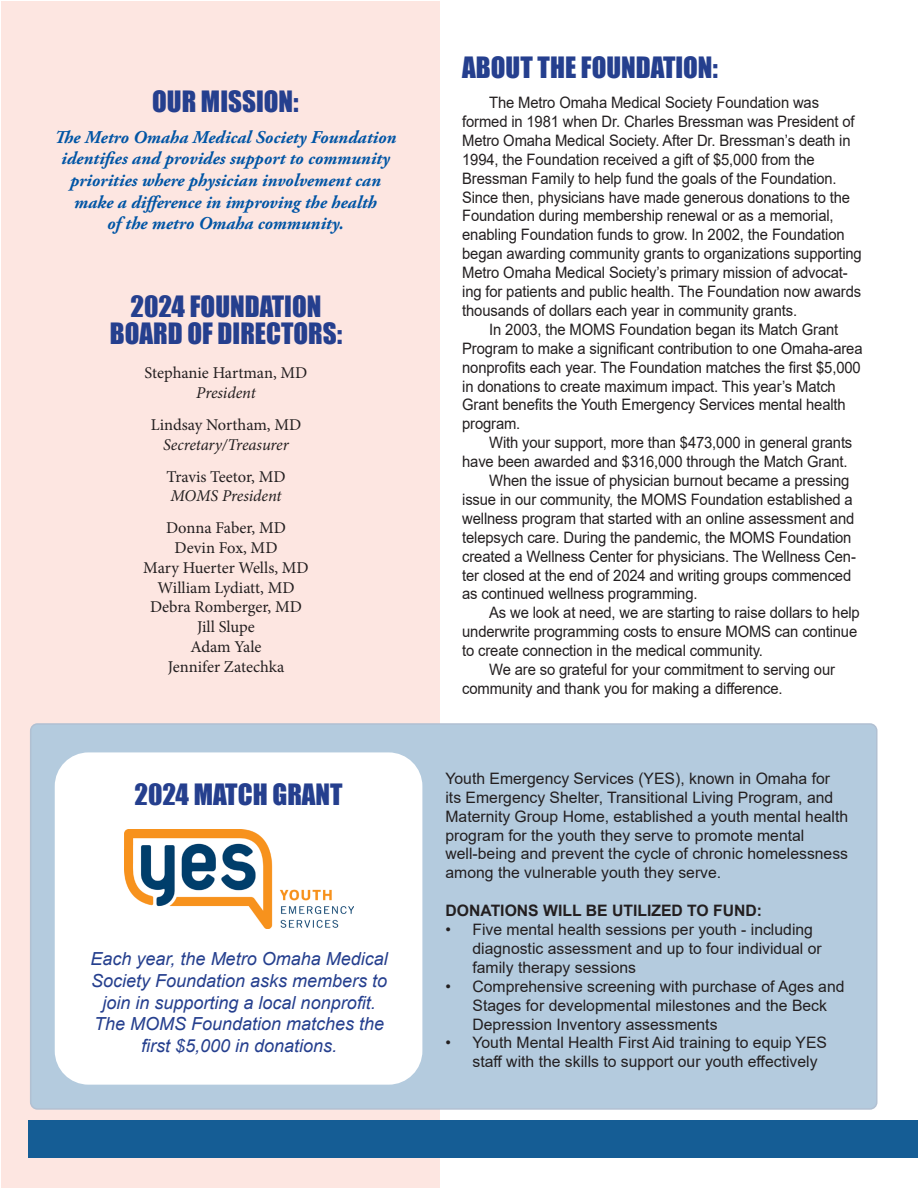
<style>
.page{position:relative;width:918px;height:1188px;background:#fff}
.page>*{position:absolute;margin:0;border:0;box-sizing:border-box;transform-origin:0 0}
.t1{font:27px/27px "Impact";color:#253f8e;text-align:center}
.t2{font:italic 700 18px/21.6px "Adobe Garamond Pro";color:#0155a5;text-align:center}
.t3{font:italic 18px/21.6px "Arial";color:#253f8e;text-align:center}
.t4{font:16.5px/19.8px "Minion Pro";color:#231f20;text-align:center}
.t5{font:italic 16.5px "Minion Pro";letter-spacing:-.01em;color:#231f20}
.t6{font:15.75px/18.9px "Arial";letter-spacing:-.01em;color:#231f20;scale:.94 1}
.t7{font:15.75px/18.9px "Arial";letter-spacing:-.01em;color:#231f20}
.t8{font:700 15.75px "Arial";color:#231f20}
</style>
<div class="page">
<div style="left:1px;top:1px;width:438px;height:1186px;background:#fde6e1"></div>
<div style="left:31px;top:724px;width:846px;height:385px;background:#b4cbde;border-radius:7px"></div>
<div style="left:30px;top:723px;width:847px;height:387px;border:2px solid #b1c0d2;border-radius:7px"></div>
<div style="left:28px;top:1121px;width:890px;height:37px;background:#155d95"></div>
<div style="left:55px;top:752px;width:367px;height:333px;background:#fff;border-radius:34px"></div>
<img style="left:124px;top:830px;width:230px;height:98px">
<p class="t1" style="left:152px;top:87px;width:148px">OUR MISSION:</p>
<p class="t2" style="left:55px;top:127px;width:343px">The Metro Omaha Medical Society Foundation identifies and provides support to community priorities where physician involvement can make a difference in improving the health<br>of the metro Omaha community.</p>
<p class="t1" style="left:110px;top:292px;width:234px">2024 FOUNDATION<br>BOARD OF DIRECTORS:</p>
<p class="t4" style="left:145px;top:363px;width:164px">Stephanie Hartman, MD</p>
<p class="t5" style="left:196px;top:382px;width:61px">President</p>
<p class="t4" style="left:151px;top:415px;width:152px">Lindsay Northam, MD</p>
<p class="t5" style="left:163px;top:433px;width:127px">Secretary/Treasurer</p>
<p class="t4" style="left:167px;top:466px;width:120px">Travis Teetor, MD</p>
<p class="t5" style="left:170px;top:485px;width:113px">MOMS President</p>
<p class="t4" style="left:166px;top:518px;width:121px">Donna Faber, MD<br>Devin Fox, MD</p>
<p class="t4" style="left:143px;top:558px;width:167px">Mary Huerter Wells, MD</p>
<p class="t4" style="left:157px;top:577px;width:139px">William Lydiatt, MD</p>
<p class="t4" style="left:150px;top:597px;width:153px">Debra Romberger, MD<br>Jill Slupe</p>
<p class="t4" style="left:168px;top:637px;width:118px">Adam Yale<br>Jennifer Zatechka</p>
<p class="t1" style="left:134px;top:780px;width:210px">2024 MATCH GRANT</p>
<p class="t3" style="left:91px;top:949px;width:299px">Each year, the Metro Omaha Medical<br>Society Foundation asks members to join in supporting a local nonprofit.</p>
<p class="t3" style="left:94px;top:1013px;width:292px">The MOMS Foundation matches the first $5,000 in donations.</p>
<p class="t1" style="left:462px;top:54px;width:257px">ABOUT THE FOUNDATION:</p>
<p class="t6" style="left:462px;top:93px;width:427px;text-indent:27px">The Metro Omaha Medical Society Foundation was formed in 1981 when Dr. Charles Bressman was President of Metro Omaha Medical Society. After Dr. Bressman’s death in 1994, the Foundation received a gift of $5,000 from the Bressman Family to help fund the goals of the Foundation.<br>Since then, physicians have made generous donations to the Foundation during membership renewal or as a memorial, enabling Foundation funds to grow. In 2002, the Foundation began awarding community grants to organizations supporting Metro Omaha Medical Society’s primary mission of advocat&shy;ing for patients and public health. The Foundation now awards thousands of dollars each year in community grants.</p>
<p class="t6" style="left:462px;top:320px;width:427px;text-indent:27px">In 2003, the MOMS Foundation began its Match Grant Program to make a significant contribution to one Omaha-area nonprofits each year. The Foundation matches the first $5,000 in donations to create maximum impact. This year’s Match Grant benefits the Youth Emergency Services mental health program.</p>
<p class="t6" style="left:462px;top:433px;width:417px;text-indent:27px">With your support, more than $473,000 in general grants have been awarded and $316,000 through the Match Grant.</p>
<p class="t6" style="left:462px;top:471px;width:420px;text-indent:27px">When the issue of physician burnout became a pressing issue in our community, the MOMS Foundation established a wellness program that started with an online assessment and telepsych care. During the pandemic, the MOMS Foundation created a Wellness Center for physicians. The Wellness Cen&shy;ter closed at the end of 2024 and writing groups commenced as continued wellness programming.</p>
<p class="t6" style="left:462px;top:603px;width:424px;text-indent:27px">As we look at need, we are starting to raise dollars to help underwrite programming costs to ensure MOMS can continue to create connection in the medical community.</p>
<p class="t6" style="left:462px;top:660px;width:398px;text-indent:27px">We are so grateful for your commitment to serving our community and thank you for making a difference.</p>
<p class="t7" style="left:446px;top:769px;width:404px">Youth Emergency Services (YES), known in Omaha for its Emergency Shelter, Transitional Living Program, and Maternity Group Home, established a youth mental health program for the youth they serve to promote mental well-being and prevent the cycle of chronic homelessness among the vulnerable youth they serve.</p>
<p class="t8" style="left:446px;top:900px;width:318px">DONATIONS WILL BE UTILIZED TO FUND:</p>
<p class="t7" style="left:472px;top:920px;width:351px;text-indent:-27px">• Five mental health sessions per youth - including diagnostic assessment and up to four individual or family therapy sessions</p>
<p class="t7" style="left:472px;top:977px;width:374px;text-indent:-27px">• Comprehensive screening with purchase of Ages and<br>Stages for developmental milestones and the Beck<br>Depression Inventory assessments</p>
<p class="t7" style="left:472px;top:1033px;width:356px;text-indent:-27px">• Youth Mental Health First Aid training to equip YES staff with the skills to support our youth effectively</p>
</div>
